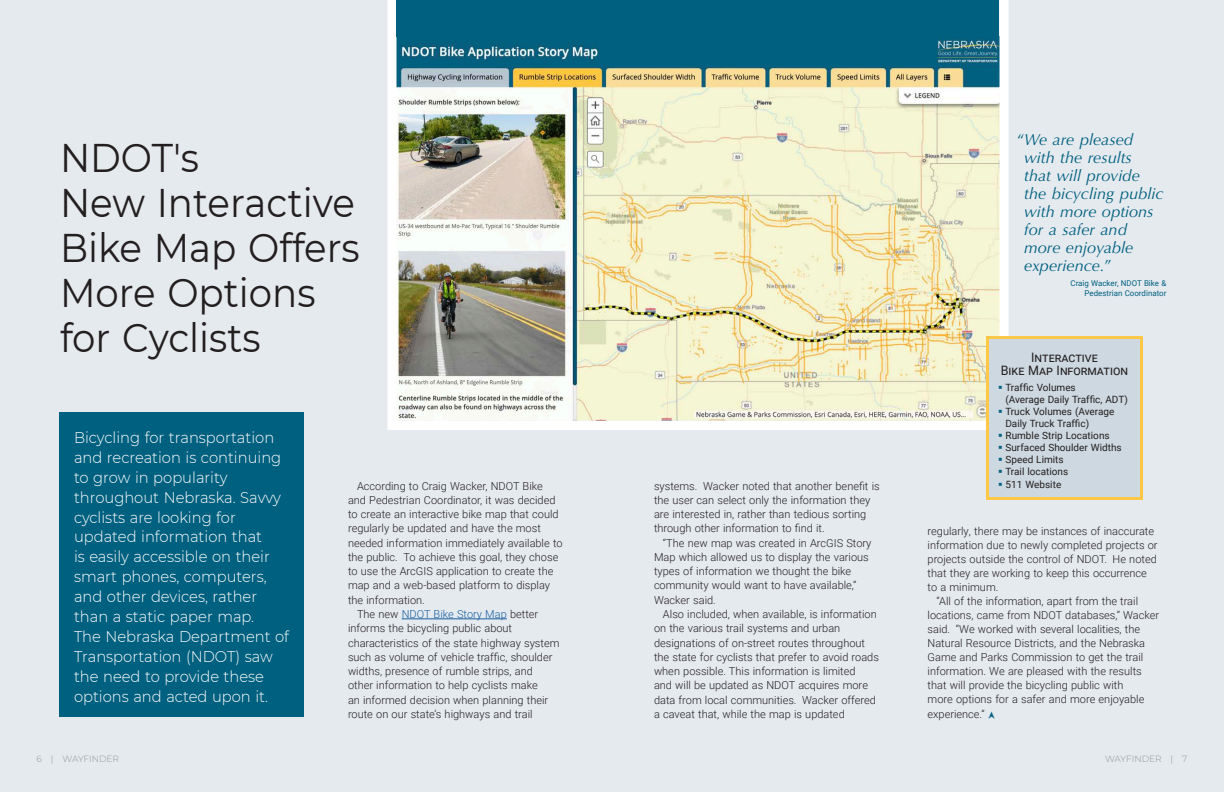
<style>
.page{position:relative;width:1224px;height:792px;background:#e5eaef}
.page>*{position:absolute;margin:0;border:0;box-sizing:border-box;transform-origin:0 0}
.Headings{font:40px/45px "Montserrat";color:#231f20;scale:.93 1}
.RR_Text{font:italic 16px/18px "Optima";color:#00607f}
.RR_Text-2{font:300 15.5px/19.9px "Montserrat";color:#fff;scale:.95 1}
.RR_Text-3{font:13px/13px "Roboto";color:#231f20;text-align:center;scale:.96 1}
.RR_Text-4{font:300 11px/14.3px "Roboto";color:#231f20}
.RR_Text-5{font:10px/12px "Roboto";color:#231f20}
.t1{font:300 9px "Montserrat";color:#939598}
.RR_Text-6{font:8px/10px "Roboto";color:#00607f;text-align:right}
.s1{color:#175d9e}
.s2{font-style:normal}
.s3{color:#00607f}
</style>
<div class="page">
<hr style="left:402px;top:619px;width:105px;height:1px;background:#175d9e">
<img style="left:388px;top:0;width:620px;height:430px">
<div style="left:396px;top:0;width:604px;height:36px;background:#00607f"></div>
<div style="left:988px;top:338px;width:154px;height:160px;background:#cdd8e0"></div>
<div style="left:986px;top:336px;width:157px;height:164px;border:3px solid #ffc746"></div>
<div style="left:59px;top:413px;width:245px;height:304px;background:#00607f"></div>
<p class="Headings" style="left:60px;top:134px;width:324px">NDOT's<br>New Interactive<br>Bike Map Offers<br>More Options for Cyclists</p>
<p class="RR_Text-2" style="left:74px;top:427px;width:228px">Bicycling for transportation and recreation is continuing to grow in popularity throughout Nebraska. Savvy cyclists are looking for updated information that<br>is easily accessible on their smart phones, computers, and other devices, rather than a static paper map.<br>The Nebraska Department of<br>Transportation (NDOT) saw the need to provide these options and acted upon it.</p>
<p class="RR_Text-4" style="left:348px;top:478px;width:216px;text-indent:9px">According to Craig Wacker, NDOT Bike and Pedestrian Coordinator, it was decided to create an interactive bike map that could regularly be updated and have the most needed information immediately available to the public. To achieve this goal, they chose to use the ArcGIS application to create the map and a web-based platform to display the information.</p>
<p class="RR_Text-4" style="left:348px;top:607px;width:213px;text-indent:9px">The new <span class="s1">NDOT Bike Story Map</span> better informs the bicycling public about characteristics of the state highway system such as volume of vehicle traffic, shoulder widths, presence of rumble strips, and other information to help cyclists make<br>an informed decision when planning their route on our state’s highways and trail</p>
<p class="RR_Text-4" style="left:654px;top:478px;width:227px">systems. Wacker noted that another benefit is the user can select only the information they are interested in, rather than tedious sorting through other information to find it.</p>
<p class="RR_Text-4" style="left:654px;top:535px;width:219px;text-indent:9px">“The new map was created in ArcGIS Story Map which allowed us to display the various types of information we thought the bike community would want to have available,” Wacker said.</p>
<p class="RR_Text-4" style="left:654px;top:607px;width:226px;text-indent:9px">Also included, when available, is information on the various trail systems and urban designations of on-street routes throughout the state for cyclists that prefer to avoid roads when possible. This information is limited<br>and will be updated as NDOT acquires more data from local communities. Wacker offered a caveat that, while the map is updated</p>
<p class="RR_Text" style="left:1024px;top:131px;width:141px;text-indent:-7px"><span class="s2">“</span>We are pleased with the results<br>that will provide the bicycling public with more options for a safer and more enjoyable experience.<span class="s2">”</span></p>
<p class="RR_Text-6" style="left:1071px;top:278px;width:97px">Craig Wacker, NDOT Bike &amp;<br>Pedestrian Coordinator</p>
<p class="RR_Text-3" style="left:1001px;top:350px;width:134px">Interactive<br>Bike Map Information</p>
<p class="RR_Text-5" style="left:1005px;top:381px;width:124px;text-indent:-7px"><span class="s3">▪</span> Traffic Volumes<br>(Average Daily Traffic, ADT)</p>
<p class="RR_Text-5" style="left:1005px;top:405px;width:111px;text-indent:-7px"><span class="s3">▪</span> Truck Volumes (Average<br>Daily Truck Traffic)</p>
<p class="RR_Text-5" style="left:998px;top:429px;width:113px"><span class="s3">▪</span> Rumble Strip Locations</p>
<p class="RR_Text-5" style="left:998px;top:441px;width:125px"><span class="s3">▪</span> Surfaced Shoulder Widths</p>
<p class="RR_Text-5" style="left:998px;top:453px;width:67px"><span class="s3">▪</span> Speed Limits</p>
<p class="RR_Text-5" style="left:998px;top:465px;width:72px"><span class="s3">▪</span> Trail locations</p>
<p class="RR_Text-5" style="left:998px;top:478px;width:65px"><span class="s3">▪</span> 511 Website</p>
<p class="RR_Text-4" style="left:928px;top:524px;width:232px;line-height:14px">regularly, there may be instances of inaccurate information due to newly completed projects or projects outside the control of NDOT. He noted that they are working to keep this occurrence to a minimum.</p>
<p class="RR_Text-4" style="left:928px;top:594px;width:233px;text-indent:9px">“All of the information, apart from the trail locations, came from NDOT databases,” Wacker said. “We worked with several localities, the Natural Resource Districts, and the Nebraska Game and Parks Commission to get the trail information. We are pleased with the results that will provide the bicycling public with<br>more options for a safer and more enjoyable experience.”</p>
<p class="t1" style="left:36px;top:752px;width:84px">6 | WAYFINDER</p>
<p class="t1" style="left:1105px;top:752px;width:84px">WAYFINDER | 7</p>
</div>
